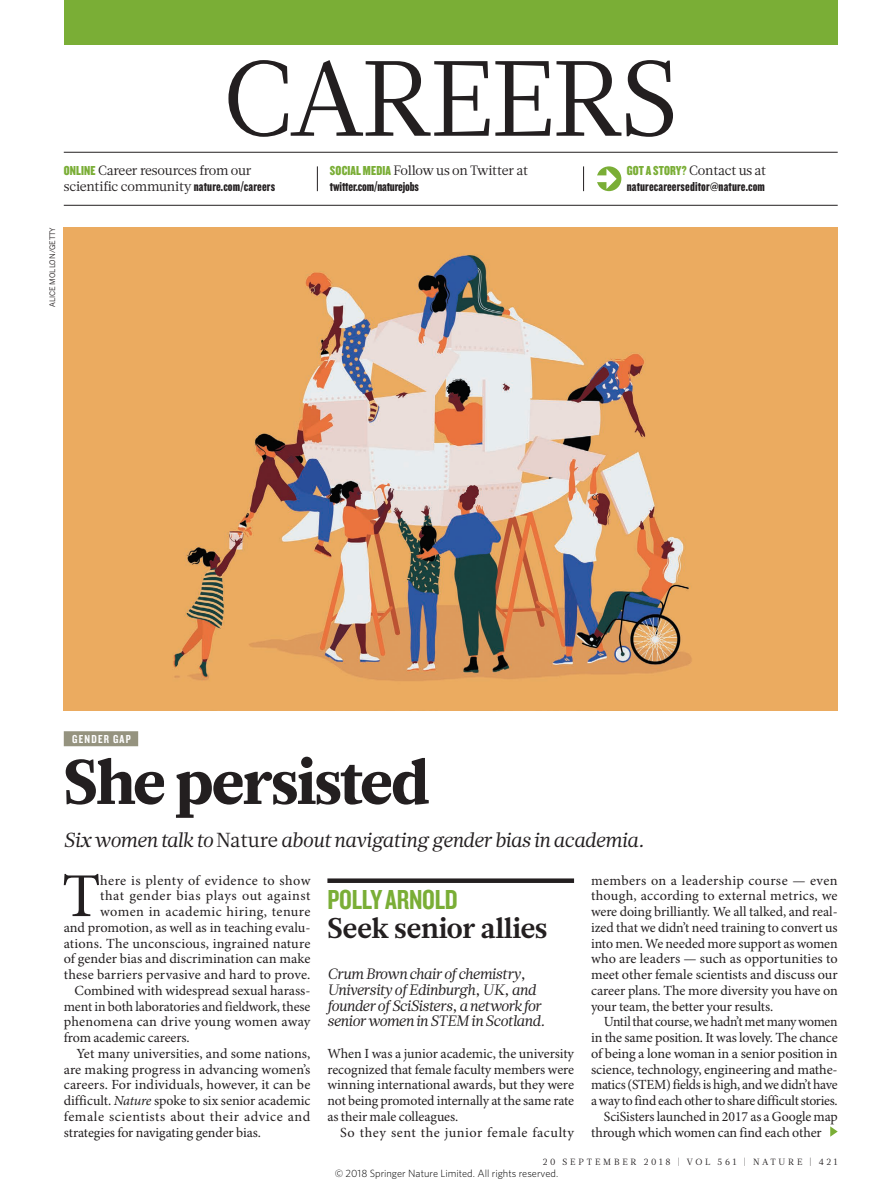
<style>
.page{position:relative;width:893px;height:1187px;background:#fff}
.page>*{position:absolute;margin:0;border:0;box-sizing:border-box;transform-origin:0 0}
.t1{font:106.5px "Glosa Math";letter-spacing:-.025em;color:#231f20}
.HEAD_42{font:900 63px "Glosa Math";letter-spacing:-.025em;color:#231f20}
.BODY_DROP_CAP{font:62.4px "Minion Pro";color:#231f20}
.VOX_PROF_HEADING{font:700 28.5px "Glosa Math";color:#231f20}
.VOX_PROF_NAME{font:28.5px "Knockout 49 Liteweight";letter-spacing:-.01em;color:#7aae36}
.INTRO{font:italic 20.25px "Glosa Math";letter-spacing:-.01em;color:#231f20}
.VOX_PROF_DETAILS{font:italic 15px/15.8px "Glosa Math";letter-spacing:-.01em;color:#231f20}
.BODY_INDENT{font:13.95px/15.8px "Minion Pro";letter-spacing:-.01em;color:#231f20;text-align:justify}
.BODY_DROP_CAP-2{font:13.95px "Minion Pro";letter-spacing:.005em;color:#231f20}
.BODY_1ST_PARA{font:13.95px/15.8px "Minion Pro";letter-spacing:-.005em;color:#231f20;text-align:justify}
.BODY_DROP_CAP-3{font:13.95px "Minion Pro";letter-spacing:.03em;color:#231f20}
.BODY_INDENT-2{font:13.95px "Minion Pro";letter-spacing:.035em;color:#231f20}
.BODY_DROP_CAP-4{font:13.95px "Minion Pro";letter-spacing:.035em;color:#231f20}
.MINI_TOC_TEXT{font:13.5px/15.8px "Glosa Math";letter-spacing:-.01em;color:#231f20}
.MINI_TOC_TEXT-2{font:13.5px/15.8px "Knockout 69 Full Liteweight";letter-spacing:-.01em;color:#231f20}
.MINI_TOC_TEXT-3{font:13.5px/15.8px "Knockout 69 Full Liteweight";letter-spacing:.01em;color:#231f20}
.SUBJECT_STRAP{font:12px "Knockout 49 Liteweight";letter-spacing:.1em;color:#fff}
.t2{font:300 10.5px "Whitney";color:#000}
.t3{font:9px "Glosa Math";letter-spacing:.305em;color:#231f20}
.PIC_CREDIT{font:7.5px "News Gothic MTOT";color:#231f20}
.s1{font-family:"Knockout 69 Full Liteweight";color:#7aae36}
.s2{font-family:"Knockout 69 Full Liteweight"}
.s3{color:#7aae36}
.s4{font-family:"Glosa Math"}
.s5{font-style:normal}
.s6{font-style:italic}
</style>
<div class="page">
<div style="left:597px;top:166px;width:24px;height:25px;background:#7aae36;border-radius:50%"></div>
<div style="left:596px;top:175px;width:12px;height:7px;background:#fff"></div>
<svg style="left:606px;top:169px;width:11px;height:20px"></svg>
<svg style="left:830px;top:1126px;width:8px;height:10px"></svg>
<img style="left:64px;top:227px;width:774px;height:483px">
<div style="left:64px;top:731px;width:74px;height:15px;background:#95937f"></div>
<svg style="left:327px;top:878px;width:247px;height:4px"></svg>
<div style="left:64px;top:0;width:774px;height:45px;background:#7aae36"></div>
<hr style="left:64px;top:152px;width:774px;height:1px;background:#231f20">
<hr style="left:64px;top:205px;width:774px;height:1px;background:#231f20">
<svg style="left:317px;top:166px;width:1px;height:25px"></svg>
<svg style="left:583px;top:166px;width:1px;height:25px"></svg>
<h1 class="t1" style="left:223px;top:29px;width:457px">CAREERS</h1>
<p class="MINI_TOC_TEXT" style="left:64px;top:163px;width:213px"><span class="s1">ONLINE</span> Career resources from our scientific community <span class="s2">nature.com/careers</span></p>
<p class="MINI_TOC_TEXT-2" style="left:330px;top:163px;width:199px"><span class="s3">SOCIAL MEDIA</span> <span class="s4">Follow us on Twitter at </span>twitter.com/naturejobs</p>
<p class="MINI_TOC_TEXT-3" style="left:627px;top:163px;width:141px"><span class="s3">GOT A STORY?</span> <span class="s4">Contact us at </span>naturecareerseditor@nature.com</p>
<p class="PIC_CREDIT" style="left:48px;top:307px;width:81px;rotate:-90deg">ALICE MOLLON/GETTY</p>
<p class="SUBJECT_STRAP" style="left:72px;top:731px;width:60px">GENDER GAP</p>
<p class="HEAD_42" style="left:64px;top:740px;width:367px">She persisted</p>
<p class="INTRO" style="left:64px;top:826px;width:582px">Six women talk to <span class="s5">Nature</span> about navigating gender bias in academia.</p>
<p class="BODY_DROP_CAP" style="left:62px;top:858px;width:40px">T</p>
<p class="BODY_DROP_CAP-3" style="left:100px;top:871px;width:212px">here is plenty of evidence to show</p>
<p class="BODY_DROP_CAP-4" style="left:100px;top:887px;width:212px">that gender bias plays out against</p>
<p class="BODY_DROP_CAP-3" style="left:100px;top:903px;width:212px">women in academic hiring, tenure</p>
<p class="BODY_DROP_CAP-2" style="left:64px;top:918px;width:248px">and promotion, as well as in teaching evalu-</p>
<p class="BODY_DROP_CAP-2" style="left:64px;top:934px;width:248px">ations. The unconscious, ingrained nature</p>
<p class="BODY_DROP_CAP-2" style="left:64px;top:950px;width:248px">of gender bias and discrimination can make</p>
<p class="BODY_DROP_CAP-2" style="left:64px;top:966px;width:248px">these barriers pervasive and hard to prove.</p>
<p class="BODY_DROP_CAP-2" style="left:75px;top:981px;width:237px">Combined with widespread sexual harass-</p>
<p class="BODY_DROP_CAP-2" style="left:64px;top:997px;width:248px">ment in both laboratories and fieldwork, these</p>
<p class="BODY_DROP_CAP-2" style="left:64px;top:1013px;width:248px">phenomena can drive young women away</p>
<p class="BODY_DROP_CAP-2" style="left:64px;top:1029px;width:127px">from academic careers.</p>
<p class="BODY_INDENT" style="left:64px;top:1046px;width:248px;text-indent:13px">Yet many universities, and some nations, are making progress in advancing women’s careers. For individuals, however, it can be difficult. <span class="s6">Nature</span> spoke to six senior academic female scientists about their advice and strategies for navigating gender bias.</p>
<p class="BODY_INDENT" style="left:591px;top:872px;width:248px">members on a leadership course — even though, according to external metrics, we were doing brilliantly. We all talked, and real&shy;ized that we didn’t need training to convert us into men. We needed more support as women who are leaders — such as opportunities to meet other female scientists and discuss our career plans. The more diversity you have on your team, the better your results.</p>
<p class="BODY_INDENT" style="left:591px;top:1014px;width:248px;text-indent:13px">Until that course, we hadn’t met many women in the same position. It was lovely. The chance of being a lone woman in a senior position in science, technology, engineering and mathe&shy;matics (STEM) fields is high, and we didn’t have a way to find each other to share difficult stories.</p>
<p class="BODY_INDENT" style="left:591px;top:1109px;width:248px;text-indent:13px">SciSisters launched in 2017 as a Google map through which women can find each other</p>
<p class="t3" style="left:543px;top:1155px;width:296px">20 SEPTEMBER 2018 | VOL 561 | NATURE | 421</p>
<p class="VOX_PROF_NAME" style="left:327px;top:881px;width:132px">POLLY ARNOLD</p>
<p class="VOX_PROF_HEADING" style="left:327px;top:909px;width:222px">Seek senior allies</p>
<p class="VOX_PROF_DETAILS" style="left:327px;top:966px;width:219px">Crum Brown chair of chemistry, University of Edinburgh, UK, and founder of SciSisters, a network for senior women in STEM in Scotland.</p>
<p class="BODY_1ST_PARA" style="left:327px;top:1046px;width:248px">When I was a junior academic, the university recognized that female faculty members were winning international awards, but they were not being promoted internally at the same rate as their male colleagues.</p>
<p class="BODY_INDENT-2" style="left:340px;top:1123px;width:235px">So they sent the junior female faculty</p>
<p class="t2" style="left:335px;top:1166px;width:225px">© 2018 Springer Nature Limited. All rights reserved.</p>
</div>
